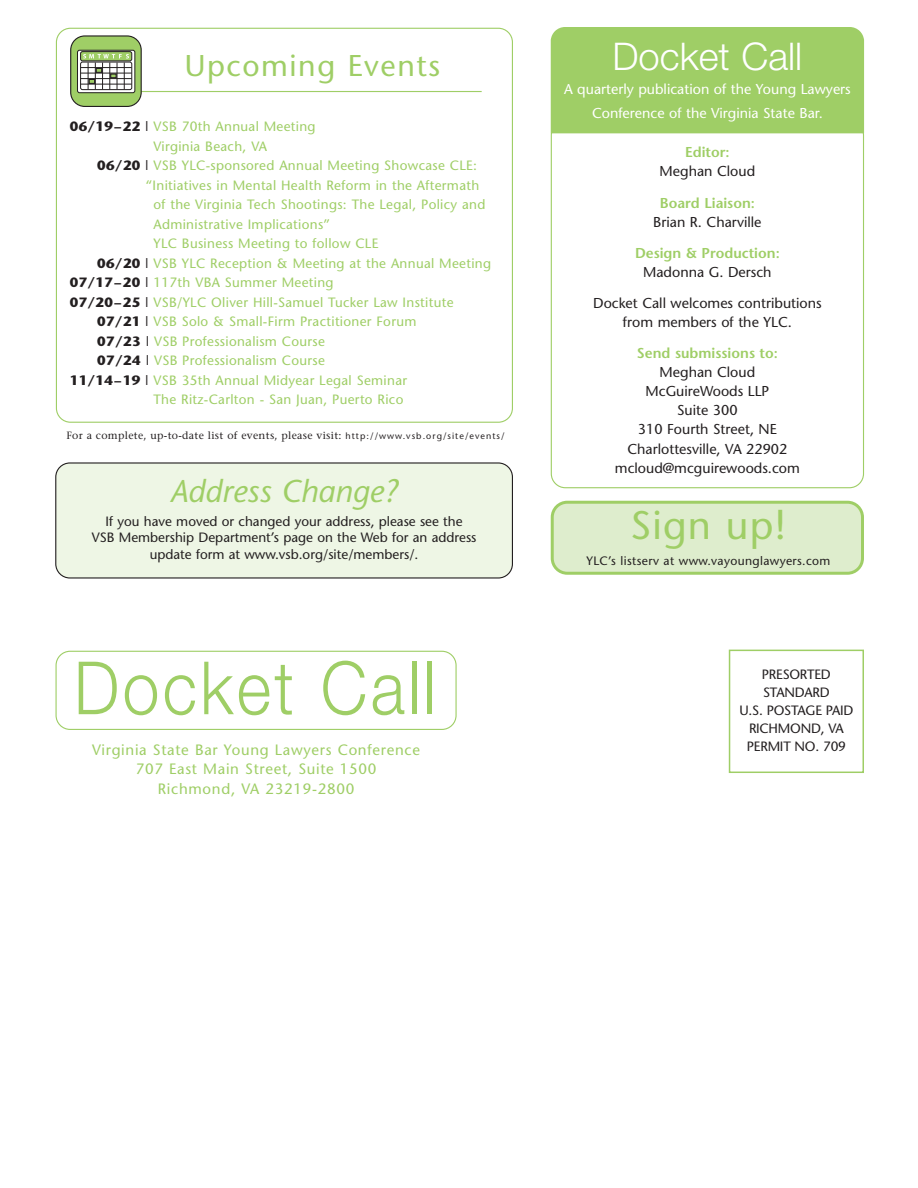
<style>
.page{position:relative;width:918px;height:1188px;background:#fff}
.page>*{position:absolute;margin:0;border:0;box-sizing:border-box;transform-origin:0 0}
.t1{font:300 73.5px "Helvetica Neue";letter-spacing:.05em;color:#9fce66;scale:.9 1}
.t2{font:39.75px "Stone Sans";letter-spacing:.03em;color:#9fce66}
.t3{font:300 38.1px "Helvetica Neue";color:#fff}
.t4{font:italic 31.5px "Stone Sans";color:#9fce66}
.t5{font:30px "Stone Sans";letter-spacing:.05em;color:#9fce66}
.t6{font:15px/19.5px "Stone Sans";letter-spacing:.045em;color:#9fce66;text-align:center}
.t7{font:14.25px/19px "Stone Sans";color:#231f20;text-align:center}
.t8{font:14.25px/23.9px "Stone Sans";color:#fff;text-align:center}
.t9{font:600 14.25px "Stone Sans";color:#9fce66}
.t10{font:13.5px "Stone Sans";letter-spacing:.025em;color:#9fce66}
.t11{font:13.5px/18px "Stone Sans";color:#231f20;text-align:center}
.t12{font:12.15px "Stone Sans";letter-spacing:.03em;color:#231f20}
.t13{font:10.5px "Stone Serif";letter-spacing:.03em;color:#231f20}
.s1{font-weight:700;color:#231f20}
.s2{font-weight:600;color:#231f20}
.s3{font-family:"Stone Sans";font-size:9px}
</style>
<div class="page">
<svg style="left:56px;top:28px;width:457px;height:395px"></svg>
<div style="left:729px;top:650px;width:135px;height:123px;border:2px solid #9fce66"></div>
<svg style="left:56px;top:651px;width:401px;height:79px"></svg>
<div style="left:55px;top:462px;width:458px;height:117px;background:#eef6e5"></div>
<svg style="left:551px;top:133px;width:313px;height:355px"></svg>
<div style="left:551px;top:27px;width:313px;height:106px;background:#9fce66"></div>
<hr style="left:117px;top:91px;width:365px;height:1px;background:#9fce66">
<svg style="left:70px;top:35px;width:72px;height:72px"></svg>
<svg style="left:551px;top:501px;width:313px;height:74px;background:#d8eac4"></svg>
<h3 class="t5" style="left:185px;top:54px;width:257px">Upcoming Events</h3>
<p class="t10" style="left:70px;top:121px;width:247px"><span class="s1">06/19–22</span> <span class="s2">|</span> VSB 70th Annual Meeting</p>
<p class="t10" style="left:153px;top:141px;width:115px">Virginia Beach, VA</p>
<p class="t10" style="left:97px;top:160px;width:381px"><span class="s1">06/20</span> <span class="s2">|</span> VSB YLC-sponsored Annual Meeting Showcase CLE:</p>
<p class="t10" style="left:146px;top:180px;width:335px">“Initiatives in Mental Health Reform in the Aftermath</p>
<p class="t10" style="left:153px;top:199px;width:333px">of the Virginia Tech Shootings: The Legal, Policy and</p>
<p class="t10" style="left:153px;top:219px;width:178px">Administrative Implications”</p>
<p class="t10" style="left:153px;top:238px;width:226px">YLC Business Meeting to follow CLE</p>
<p class="t10" style="left:97px;top:258px;width:395px"><span class="s1">06/20</span> <span class="s2">|</span> VSB YLC Reception &amp; Meeting at the Annual Meeting</p>
<p class="t10" style="left:70px;top:277px;width:265px"><span class="s1">07/17–20</span> <span class="s2">|</span> 117th VBA Summer Meeting</p>
<p class="t10" style="left:70px;top:297px;width:385px"><span class="s1">07/20–25</span> <span class="s2">|</span> VSB/YLC Oliver Hill-Samuel Tucker Law Institute</p>
<p class="t10" style="left:97px;top:316px;width:321px"><span class="s1">07/21</span> <span class="s2">|</span> VSB Solo &amp; Small-Firm Practitioner Forum</p>
<p class="t10" style="left:97px;top:336px;width:229px"><span class="s1">07/23</span> <span class="s2">|</span> VSB Professionalism Course</p>
<p class="t10" style="left:97px;top:355px;width:229px"><span class="s1">07/24</span> <span class="s2">|</span> VSB Professionalism Course</p>
<p class="t10" style="left:70px;top:375px;width:339px"><span class="s1">11/14–19</span> <span class="s2">|</span> VSB 35th Annual Midyear Legal Seminar</p>
<p class="t10" style="left:153px;top:394px;width:251px">The Ritz-Carlton - San Juan, Puerto Rico</p>
<p class="t13" style="left:66px;top:431px;width:440px">For a complete, up-to-date list of events, please visit: <span class="s3">http://www.vsb.org/site/events/</span></p>
<h3 class="t4" style="left:170px;top:479px;width:230px">Address Change?</h3>
<p class="t11" style="left:92px;top:514px;width:386px;line-height:16.5px">If you have moved or changed your address, please see the<br>VSB Membership Department’s page on the Web for an address update form at www.vsb.org/site/members/.</p>
<h1 class="t1" style="left:74px;top:662px;width:404px">Docket Call</h1>
<h3 class="t3" style="left:613px;top:43px;width:191px">Docket Call</h3>
<p class="t8" style="left:564px;top:79px;width:288px">A quarterly publication of the Young Lawyers<br>Conference of the Virginia State Bar.</p>
<p class="t9" style="left:685px;top:147px;width:46px">Editor:</p>
<p class="t7" style="left:660px;top:163px;width:97px">Meghan Cloud</p>
<p class="t9" style="left:660px;top:197px;width:97px">Board Liaison:</p>
<p class="t7" style="left:653px;top:214px;width:110px">Brian R. Charville</p>
<p class="t9" style="left:635px;top:247px;width:146px">Design &amp; Production:</p>
<p class="t7" style="left:593px;top:258px;width:230px;line-height:31px">Madonna G. Dersch<br>Docket Call welcomes contributions</p>
<p class="t7" style="left:623px;top:314px;width:171px">from members of the YLC.</p>
<p class="t9" style="left:637px;top:348px;width:143px">Send submissions to:</p>
<p class="t7" style="left:615px;top:364px;width:187px">Meghan Cloud<br>McGuireWoods LLP<br>Suite 300<br>310 Fourth Street, NE<br>Charlottesville, VA 22902 mcloud@mcguirewoods.com</p>
<h2 class="t2" style="left:631px;top:510px;width:157px">Sign up!</h2>
<p class="t12" style="left:586px;top:556px;width:246px">YLC’s listserv at www.vayounglawyers.com</p>
<p class="t11" style="left:740px;top:666px;width:115px">PRESORTED<br>STANDARD<br>U.S. POSTAGE PAID<br>RICHMOND, VA</p>
<p class="t6" style="left:92px;top:741px;width:329px">Virginia State Bar Young Lawyers Conference</p>
<p class="t11" style="left:747px;top:738px;width:101px">PERMIT NO. 709</p>
<p class="t6" style="left:136px;top:761px;width:242px">707 East Main Street, Suite 1500<br>Richmond, VA 23219-2800</p>
</div>
